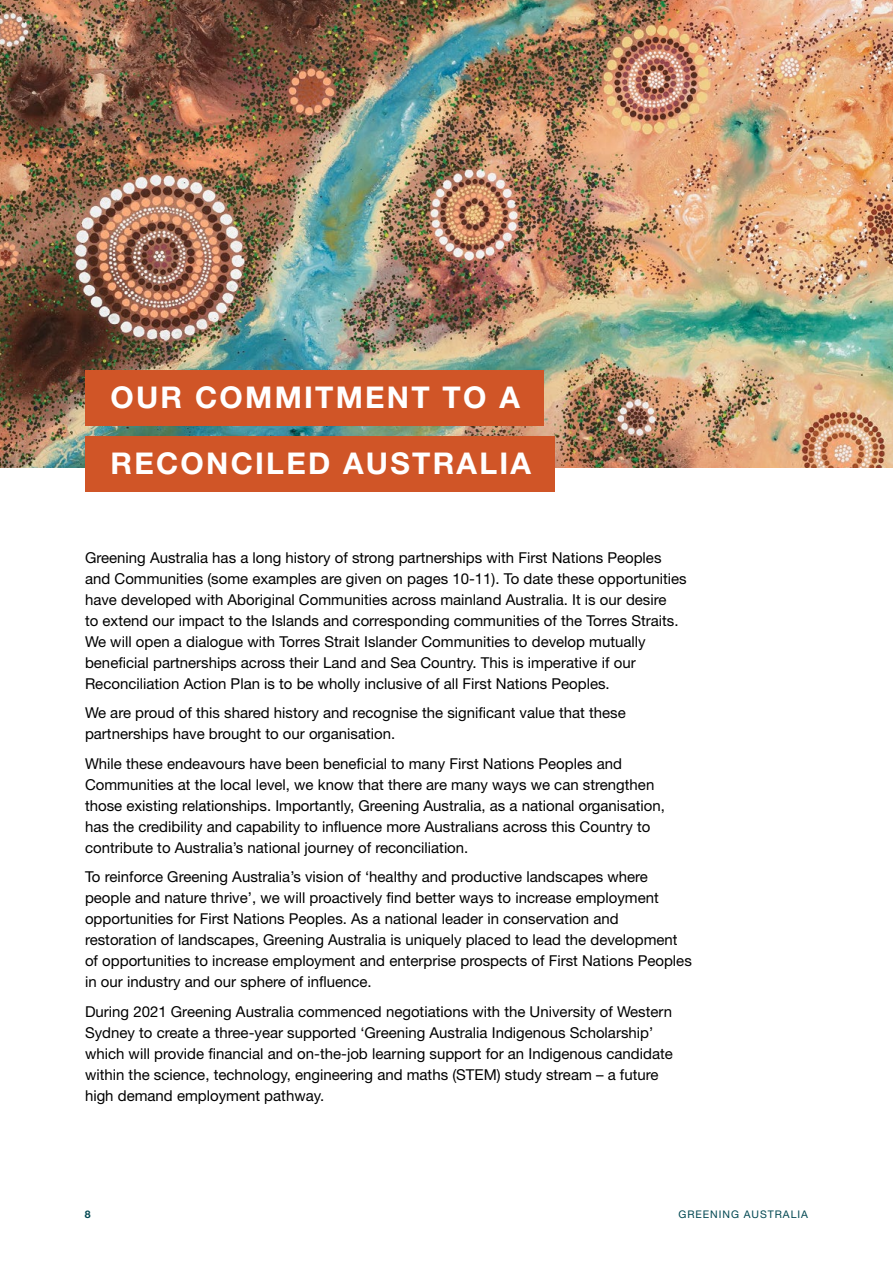
<style>
.page{position:relative;width:893px;height:1263px;background:#fff}
.page>*{position:absolute;margin:0;border:0;box-sizing:border-box;transform-origin:0 0}
.t1{font:700 30px "Helvetica Neue LT Std";letter-spacing:.075em;color:#fff}
.t2{font:15px/21px "Helvetica Neue LT Std";color:#000}
.t3{font:10.5px "Helvetica Neue LT Std";letter-spacing:.09em;color:#004751}
.t4{font:700 10.5px "Helvetica Neue LT Std";color:#004751}
</style>
<div class="page">
<img style="left:0;top:0;width:893px;height:467px">
<div style="left:85px;top:370px;width:458px;height:55px;background:#d05527"></div>
<div style="left:85px;top:436px;width:469px;height:55px;background:#d05527"></div>
<h2 class="t1" style="left:111px;top:379px;width:411px">OUR COMMITMENT TO A</h2>
<h2 class="t1" style="left:111px;top:445px;width:422px">RECONCILED AUSTRALIA</h2>
<p class="t2" style="left:85px;top:547px;width:603px">Greening Australia has a long history of strong partnerships with First Nations Peoples and Communities (some examples are given on pages 10-11). To date these opportunities have developed with Aboriginal Communities across mainland Australia. It is our desire<br>to extend our impact to the Islands and corresponding communities of the Torres Straits.<br>We will open a dialogue with Torres Strait Islander Communities to develop mutually beneficial partnerships across their Land and Sea Country. This is imperative if our Reconciliation Action Plan is to be wholly inclusive of all First Nations Peoples.</p>
<p class="t2" style="left:85px;top:702px;width:542px">We are proud of this shared history and recognise the significant value that these partnerships have brought to our organisation.</p>
<p class="t2" style="left:85px;top:753px;width:581px">While these endeavours have been beneficial to many First Nations Peoples and Communities at the local level, we know that there are many ways we can strengthen those existing relationships. Importantly, Greening Australia, as a national organisation, has the credibility and capability to influence more Australians across this Country to contribute to Australia’s national journey of reconciliation.</p>
<p class="t2" style="left:85px;top:866px;width:608px">To reinforce Greening Australia’s vision of ‘healthy and productive landscapes where people and nature thrive’, we will proactively find better ways to increase employment opportunities for First Nations Peoples. As a national leader in conservation and restoration of landscapes, Greening Australia is uniquely placed to lead the development of opportunities to increase employment and enterprise prospects of First Nations Peoples in our industry and our sphere of influence.</p>
<p class="t2" style="left:85px;top:1001px;width:589px">During 2021 Greening Australia commenced negotiations with the University of Western Sydney to create a three-year supported ‘Greening Australia Indigenous Scholarship’ which will provide financial and on-the-job learning support for an Indigenous candidate within the science, technology, engineering and maths (STEM) study stream – a future high demand employment pathway.</p>
<p class="t4" style="left:85px;top:1207px;width:7px">8</p>
<p class="t3" style="left:678px;top:1208px;width:131px">GREENING AUSTRALIA</p>
</div>
